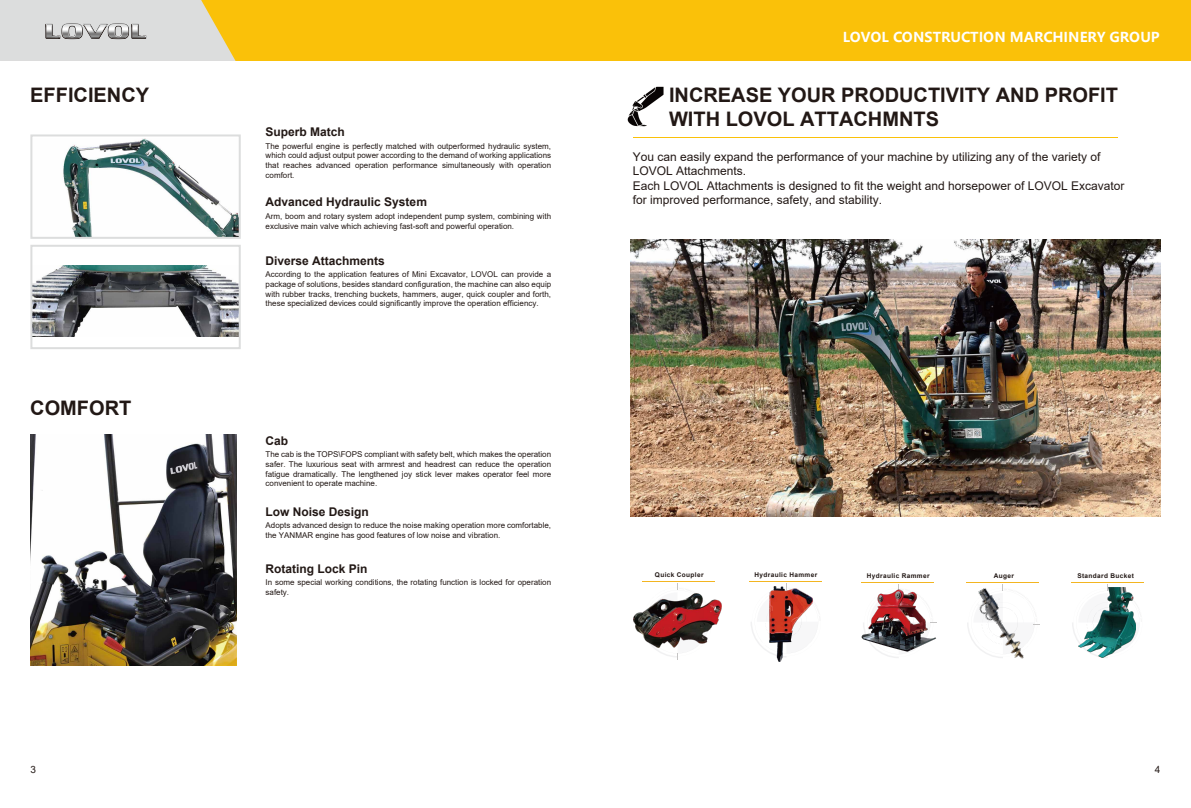
<style>
.page{position:relative;width:1191px;height:808px;background:#fff}
.page>*{position:absolute;margin:0;border:0;box-sizing:border-box;transform-origin:0 0}
.t1{font:700 20px/24px "Arial";color:#221815}
.t2{font:700 13.5px "Microsoft Ya Hei";color:#fff}
.t3{font:12px/14.4px "Arial";color:#221815}
.t4{font:700 12px "Arial";color:#221815}
.t5{font:10px "Arial";color:#221815}
.t6{font:8px/9.6px "Arial";color:#221815;text-align:justify}
.t7{font:700 6.5px "Arial";letter-spacing:.055em;color:#221815}
</style>
<div class="page">
<img style="left:63px;top:139px;width:175px;height:97px">
<img style="left:33px;top:265px;width:205px;height:71px">
<div style="left:1px;top:0;width:1190px;height:61px;background:#fac109"></div>
<img style="left:30px;top:434px;width:207px;height:231px">
<hr style="left:632px;top:138px;width:485px;height:1px;background:#fac109">
<img style="left:627px;top:87px;width:37px;height:39px">
<img style="left:630px;top:239px;width:530px;height:277px">
<div style="left:30px;top:245px;width:211px;height:104px;border:2px solid #dcdddd"></div>
<div style="left:30px;top:134px;width:211px;height:105px;border:2px solid #dcdddd"></div>
<svg style="left:654px;top:584px;width:46px;height:76px"></svg>
<hr style="left:642px;top:581px;width:72px;height:1px;background:#f3b520">
<img style="left:633px;top:594px;width:88px;height:54px">
<svg style="left:751px;top:584px;width:66px;height:69px"></svg>
<hr style="left:749px;top:581px;width:72px;height:1px;background:#f3b520">
<img style="left:770px;top:586px;width:43px;height:75px">
<img style="left:861px;top:582px;width:76px;height:76px">
<hr style="left:966px;top:582px;width:72px;height:1px;background:#f3b520">
<img style="left:970px;top:584px;width:54px;height:75px">
<svg style="left:1072px;top:584px;width:67px;height:74px"></svg>
<hr style="left:1071px;top:582px;width:72px;height:1px;background:#f3b520">
<img style="left:1079px;top:588px;width:56px;height:69px">
<svg style="left:0;top:0;width:236px;height:61px;background:#d9d6c8"></svg>
<h1 class="t1" style="left:30px;top:83px;width:120px">EFFICIENCY</h1>
<h1 class="t1" style="left:30px;top:396px;width:103px">COMFORT</h1>
<h3 class="t4" style="left:265px;top:123px;width:81px">Superb Match</h3>
<p class="t6" style="left:265px;top:141px;width:287px">The powerful engine is perfectly matched with outperformed hydraulic system, which could adjust output power according to the demand of working applications that reaches advanced operation performance simultaneously with operation comfort.</p>
<h3 class="t4" style="left:265px;top:194px;width:163px">Advanced Hydraulic System</h3>
<p class="t6" style="left:265px;top:211px;width:287px">Arm, boom and rotary system adopt independent pump system, combining with exclusive main valve which achieving fast-soft and powerful operation.</p>
<h3 class="t4" style="left:265px;top:252px;width:121px">Diverse Attachments</h3>
<p class="t6" style="left:265px;top:270px;width:287px">According to the application features of Mini Excavator, LOVOL can provide a package of solutions, besides standard configuration, the machine can also equip with rubber tracks, trenching buckets, hammers, auger, quick coupler and forth, these specialized devices could significantly improve the operation efficiency.</p>
<h3 class="t4" style="left:265px;top:432px;width:24px">Cab</h3>
<p class="t6" style="left:265px;top:450px;width:287px">The cab is the TOPS\FOPS compliant with safety belt, which makes the operation safer. The luxurious seat with armrest and headrest can reduce the operation fatigue dramatically. The lengthened joy stick lever makes operator feel more convenient to operate machine.</p>
<h3 class="t4" style="left:265px;top:503px;width:105px">Low Noise Design</h3>
<p class="t6" style="left:265px;top:521px;width:287px">Adopts advanced design to reduce the noise making operation more comfortable, the YANMAR engine has good features of low noise and vibration.</p>
<h3 class="t4" style="left:265px;top:560px;width:104px">Rotating Lock Pin</h3>
<p class="t6" style="left:265px;top:578px;width:287px">In some special working conditions, the rotating function is locked for operation safety.</p>
<h2 class="t2" style="left:842px;top:27px;width:318px">LOVOL CONSTRUCTION MARCHINERY GROUP</h2>
<h1 class="t1" style="left:669px;top:83px;width:450px">INCREASE YOUR PRODUCTIVITY AND PROFIT<br>WITH LOVOL ATTACHMNTS</h1>
<p class="t3" style="left:632px;top:149px;width:493px">You can easily expand the performance of your machine by utilizing any of the variety of LOVOL Attachments.<br>Each LOVOL Attachments is designed to fit the weight and horsepower of LOVOL Excavator for improved performance, safety, and stability.</p>
<p class="t7" style="left:655px;top:570px;width:50px">Quick Coupler</p>
<p class="t7" style="left:754px;top:570px;width:64px">Hydraulic Hammer</p>
<p class="t7" style="left:867px;top:571px;width:64px">Hydraulic Rammer</p>
<p class="t7" style="left:993px;top:571px;width:22px">Auger</p>
<p class="t7" style="left:1077px;top:571px;width:58px">Standard Bucket</p>
<p class="t5" style="left:30px;top:762px;width:7px">3</p>
<p class="t5" style="left:1155px;top:762px;width:7px">4</p>
</div>
